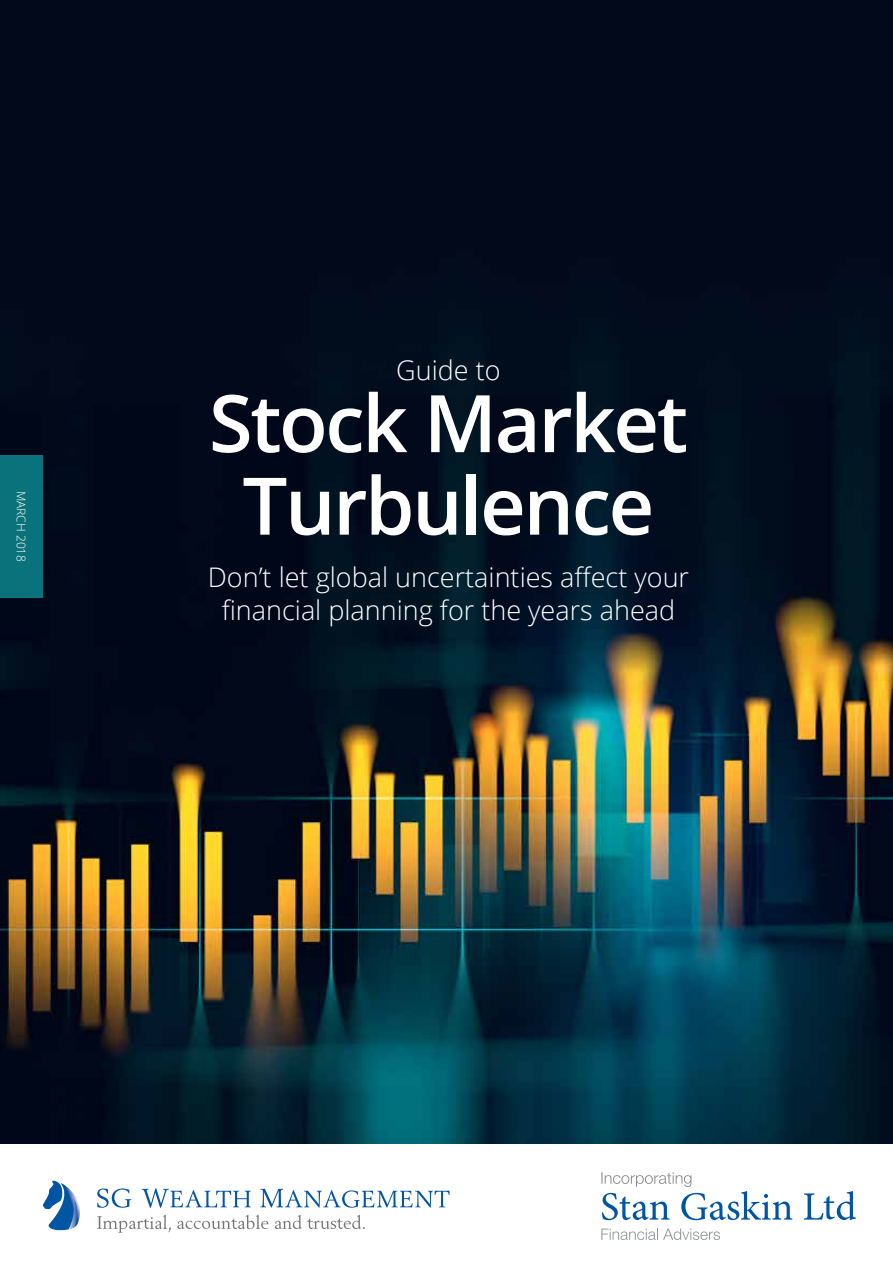
<style>
.page{position:relative;width:893px;height:1263px;background:#fff}
.page>*{position:absolute;margin:0;border:0;box-sizing:border-box;transform-origin:0 0}
.t1{font:600 79.5px/82.5px "Open Sans";letter-spacing:-.03em;color:#fff;text-align:center}
.t2{font:300 27px/33px "Open Sans";color:#fff;text-align:center}
.t3{font:300 12px "Open Sans";color:#fff}
</style>
<div class="page">
<img style="left:0;top:0;width:893px;height:1144px">
<div style="left:0;top:455px;width:43px;height:143px;background:#0a727b"></div>
<svg style="left:601px;top:1172px;width:191px;height:48px"></svg>
<svg style="left:804px;top:1191px;width:52px;height:29px"></svg>
<svg style="left:601px;top:1228px;width:119px;height:12px"></svg>
<svg style="left:97px;top:1188px;width:34px;height:20px"></svg>
<svg style="left:142px;top:1188px;width:109px;height:20px"></svg>
<svg style="left:260px;top:1189px;width:189px;height:19px"></svg>
<svg style="left:43px;top:1180px;width:37px;height:50px"></svg>
<svg style="left:97px;top:1215px;width:74px;height:18px"></svg>
<svg style="left:177px;top:1215px;width:91px;height:14px"></svg>
<svg style="left:275px;top:1215px;width:90px;height:14px"></svg>
<p class="t3" style="left:29px;top:491px;width:73px;rotate:90deg">MARCH 2018</p>
<p class="t2" style="left:396px;top:353px;width:106px">Guide to</p>
<h1 class="t1" style="left:209px;top:380px;width:481px">Stock Market<br>Turbulence</h1>
<p class="t2" style="left:208px;top:560px;width:483px">Don’t let global uncertainties affect your financial planning for the years ahead</p>
</div>
